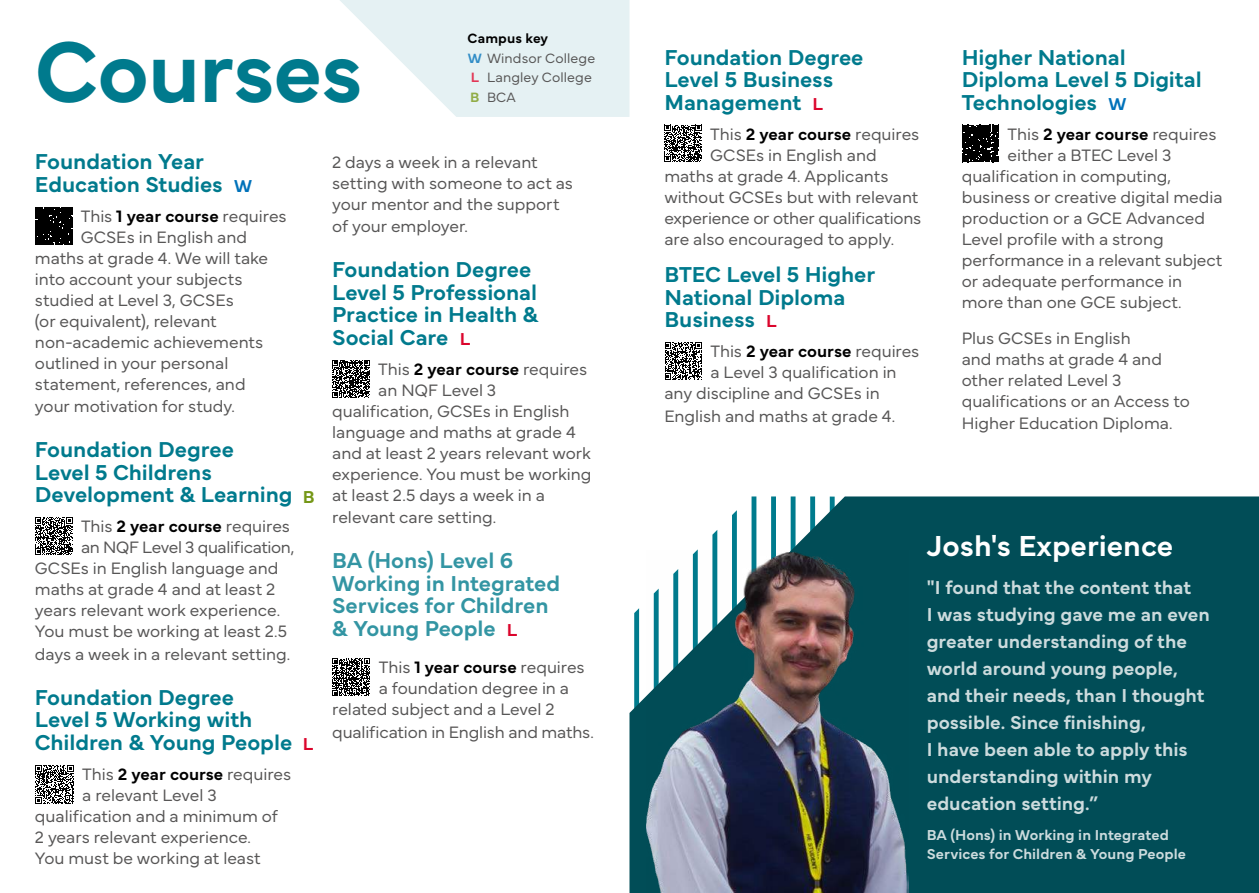
<style>
.page{position:relative;width:1259px;height:893px;background:#fff}
.page>*{position:absolute;margin:0;border:0;box-sizing:border-box;transform-origin:0 0}
.t1{font:600 43.95px "Mundial";letter-spacing:-.03em;color:#007a8d}
.t2{font:600 14.7px "Mundial";color:#fff}
.t3{font:600 10.95px/22.5px "Mundial";letter-spacing:-.01em;color:#007a8d}
.t4{font:600 10.95px/22.5px "Mundial";letter-spacing:-.005em;color:#3395a3}
.t5{font:600 9.45px "Mundial";letter-spacing:-.005em;color:#ccdbdd}
.t6{font:600 8.85px "Mundial";color:#759717}
.t7{font:600 8.85px "Mundial";color:#db052c}
.t8{font:300 8.4px "Mundial";letter-spacing:-.005em;color:#575656}
.t9{font:300 8.4px "Mundial";letter-spacing:-.025em;color:#575656}
.t10{font:300 8.4px "Mundial";letter-spacing:-.045em;color:#575656}
.t11{font:600 7.35px "Mundial";letter-spacing:.005em;color:#ccdbdd}
.t12{font:300 6.9px "Mundial";letter-spacing:.02em;color:#575656}
.t13{font:600 6.9px "Mundial";letter-spacing:.015em;color:#000}
.t14{font:600 6.9px "Mundial";color:#338ec7}
.t15{font:600 6.9px "Mundial";color:#e23756}
.t16{font:600 6.9px "Mundial";color:#91ac46}
.s1{font-size:8.85px;color:#db052c}
.s2{font-weight:600;color:#000}
.s3{font-size:8.85px;color:#0072ba}
</style>
<div class="page">
<svg style="left:340px;top:0;width:289px;height:117px"></svg>
<svg style="left:664px;top:125px;width:38px;height:37px"></svg>
<svg style="left:665px;top:342px;width:37px;height:38px"></svg>
<svg style="left:962px;top:125px;width:37px;height:37px"></svg>
<svg style="left:35px;top:207px;width:37px;height:37px"></svg>
<svg style="left:35px;top:517px;width:38px;height:38px"></svg>
<svg style="left:35px;top:765px;width:39px;height:39px"></svg>
<svg style="left:332px;top:360px;width:38px;height:38px"></svg>
<svg style="left:332px;top:658px;width:38px;height:38px"></svg>
<svg style="left:629px;top:496px;width:630px;height:397px;background:#145b64"></svg>
<img style="left:646px;top:551px;width:262px;height:342px">
<p class="t13" style="left:468px;top:36px;width:82px">Campus key</p>
<h1 class="t1" style="left:35px;top:61px;width:330px">Courses</h1>
<h3 class="t3" style="left:664px;top:50px;width:200px">Foundation Degree<br>Level 5 Business<br>Management <span class="s1">L</span></h3>
<p class="t8" style="left:710px;top:132px;width:210px">This <span class="s2">2 year course</span> requires</p>
<p class="t8" style="left:710px;top:153px;width:168px">GCSEs in English and</p>
<p class="t8" style="left:664px;top:174px;width:225px">maths at grade 4. Applicants</p>
<p class="t8" style="left:664px;top:195px;width:255px">without GCSEs but with relevant</p>
<p class="t9" style="left:664px;top:216px;width:258px">experience or other qualifications</p>
<p class="t8" style="left:664px;top:237px;width:231px">are also encouraged to apply.</p>
<h3 class="t3" style="left:664px;top:267px;width:212px">BTEC Level 5 Higher<br>National Diploma<br>Business <span class="s1">L</span></h3>
<p class="t8" style="left:710px;top:349px;width:210px">This <span class="s2">2 year course</span> requires</p>
<p class="t8" style="left:710px;top:370px;width:188px">a Level 3 qualification in</p>
<p class="t8" style="left:664px;top:391px;width:217px">any discipline and GCSEs in</p>
<p class="t8" style="left:664px;top:414px;width:232px">English and maths at grade 4.</p>
<h3 class="t3" style="left:961px;top:50px;width:241px">Higher National<br>Diploma Level 5 Digital<br>Technologies <span class="s3">W</span></h3>
<p class="t8" style="left:1007px;top:132px;width:210px">This <span class="s2">2 year course</span> requires</p>
<p class="t8" style="left:1007px;top:153px;width:165px">either a BTEC Level 3</p>
<p class="t8" style="left:961px;top:174px;width:211px">qualification in computing,</p>
<p class="t8" style="left:961px;top:195px;width:262px">business or creative digital media</p>
<p class="t8" style="left:961px;top:216px;width:245px">production or a GCE Advanced</p>
<p class="t8" style="left:961px;top:237px;width:203px">Level profile with a strong</p>
<p class="t8" style="left:961px;top:258px;width:262px">performance in a relevant subject</p>
<p class="t8" style="left:961px;top:279px;width:222px">or adequate performance in</p>
<p class="t8" style="left:961px;top:300px;width:221px">more than one GCE subject.</p>
<p class="t8" style="left:961px;top:336px;width:170px">Plus GCSEs in English</p>
<p class="t8" style="left:961px;top:357px;width:202px">and maths at grade 4 and</p>
<p class="t8" style="left:961px;top:378px;width:161px">other related Level 3</p>
<p class="t8" style="left:961px;top:399px;width:230px">qualifications or an Access to</p>
<p class="t8" style="left:961px;top:421px;width:212px">Higher Education Diploma.</p>
<p class="t12" style="left:487px;top:56px;width:110px">Windsor College</p>
<p class="t12" style="left:487px;top:76px;width:106px">Langley College</p>
<p class="t12" style="left:487px;top:95px;width:30px">BCA</p>
<p class="t14" style="left:468px;top:57px;width:16px">W</p>
<p class="t15" style="left:471px;top:76px;width:10px">L</p>
<p class="t16" style="left:470px;top:96px;width:11px">B</p>
<h3 class="t3" style="left:35px;top:154px;width:218px">Foundation Year<br>Education Studies <span class="s3">W</span></h3>
<p class="t8" style="left:81px;top:214px;width:207px">This <span class="s2">1 year course</span> requires</p>
<p class="t8" style="left:81px;top:235px;width:168px">GCSEs in English and</p>
<p class="t8" style="left:35px;top:256px;width:235px">maths at grade 4. We will take</p>
<p class="t8" style="left:35px;top:277px;width:209px">into account your subjects</p>
<p class="t8" style="left:35px;top:298px;width:200px">studied at Level 3, GCSEs</p>
<p class="t8" style="left:35px;top:319px;width:183px">(or equivalent), relevant</p>
<p class="t8" style="left:35px;top:340px;width:230px">non-academic achievements</p>
<p class="t8" style="left:35px;top:361px;width:195px">outlined in your personal</p>
<p class="t8" style="left:35px;top:382px;width:212px">statement, references, and</p>
<p class="t8" style="left:35px;top:405px;width:202px">your motivation for study.</p>
<h3 class="t3" style="left:35px;top:442px;width:259px">Foundation Degree<br>Level 5 Childrens<br>Development &amp; Learning</h3>
<p class="t8" style="left:81px;top:525px;width:210px">This <span class="s2">2 year course</span> requires</p>
<p class="t10" style="left:81px;top:546px;width:215px">an NQF Level 3 qualification,</p>
<p class="t8" style="left:35px;top:567px;width:245px">GCSEs in English language and</p>
<p class="t8" style="left:35px;top:588px;width:242px">maths at grade 4 and at least 2</p>
<p class="t8" style="left:35px;top:609px;width:247px">years relevant work experience.</p>
<p class="t8" style="left:35px;top:630px;width:254px">You must be working at least 2.5</p>
<p class="t8" style="left:35px;top:652px;width:257px">days a week in a relevant setting.</p>
<h3 class="t3" style="left:35px;top:690px;width:259px">Foundation Degree<br>Level 5 Working with<br>Children &amp; Young People</h3>
<p class="t8" style="left:82px;top:772px;width:210px">This <span class="s2">2 year course</span> requires</p>
<p class="t8" style="left:82px;top:793px;width:136px">a relevant Level 3</p>
<p class="t8" style="left:35px;top:814px;width:244px">qualification and a minimum of</p>
<p class="t8" style="left:35px;top:835px;width:217px">2 years relevant experience.</p>
<p class="t8" style="left:35px;top:856px;width:227px">You must be working at least</p>
<p class="t8" style="left:332px;top:160px;width:207px">2 days a week in a relevant</p>
<p class="t8" style="left:332px;top:181px;width:242px">setting with someone to act as</p>
<p class="t8" style="left:332px;top:202px;width:229px">your mentor and the support</p>
<p class="t8" style="left:332px;top:225px;width:137px">of your employer.</p>
<h3 class="t3" style="left:332px;top:262px;width:208px">Foundation Degree<br>Level 5 Professional<br>Practice in Health &amp;<br>Social Care <span class="s1">L</span></h3>
<p class="t8" style="left:378px;top:367px;width:210px">This <span class="s2">2 year course</span> requires</p>
<p class="t8" style="left:378px;top:388px;width:120px">an NQF Level 3</p>
<p class="t8" style="left:332px;top:409px;width:239px">qualification, GCSEs in English</p>
<p class="t8" style="left:332px;top:430px;width:245px">language and maths at grade 4</p>
<p class="t8" style="left:332px;top:451px;width:260px">and at least 2 years relevant work</p>
<p class="t8" style="left:332px;top:472px;width:261px">experience. You must be working</p>
<p class="t8" style="left:332px;top:493px;width:214px">at least 2.5 days a week in a</p>
<p class="t8" style="left:332px;top:516px;width:166px">relevant care setting.</p>
<h3 class="t4" style="left:332px;top:553px;width:230px">BA (Hons) Level 6<br>Working in Integrated<br>Services for Children &amp; Young People <span class="s1">L</span></h3>
<p class="t8" style="left:379px;top:666px;width:207px">This <span class="s2">1 year course</span> requires</p>
<p class="t8" style="left:379px;top:687px;width:192px">a foundation degree in a</p>
<p class="t8" style="left:332px;top:708px;width:224px">related subject and a Level 2</p>
<p class="t9" style="left:332px;top:730px;width:263px">qualification in English and maths.</p>
<p class="t6" style="left:303px;top:494px;width:13px">B</p>
<h2 class="t2" style="left:926px;top:542px;width:248px">Josh's Experience</h2>
<p class="t5" style="left:926px;top:585px;width:266px">"I found that the content that</p>
<p class="t5" style="left:926px;top:612px;width:284px">I was studying gave me an even</p>
<p class="t5" style="left:926px;top:639px;width:262px">greater understanding of the</p>
<p class="t5" style="left:926px;top:666px;width:253px">world around young people,</p>
<p class="t5" style="left:926px;top:693px;width:279px">and their needs, than I thought</p>
<p class="t5" style="left:926px;top:720px;width:221px">possible. Since finishing,</p>
<p class="t5" style="left:926px;top:747px;width:262px">I have been able to apply this</p>
<p class="t5" style="left:926px;top:774px;width:227px">understanding within my</p>
<p class="t5" style="left:926px;top:801px;width:173px">education setting.”</p>
<p class="t11" style="left:926px;top:833px;width:244px">BA (Hons) in Working in Integrated</p>
<p class="t11" style="left:926px;top:852px;width:261px">Services for Children &amp; Young People</p>
<p class="t7" style="left:303px;top:742px;width:12px">L</p>
</div>
